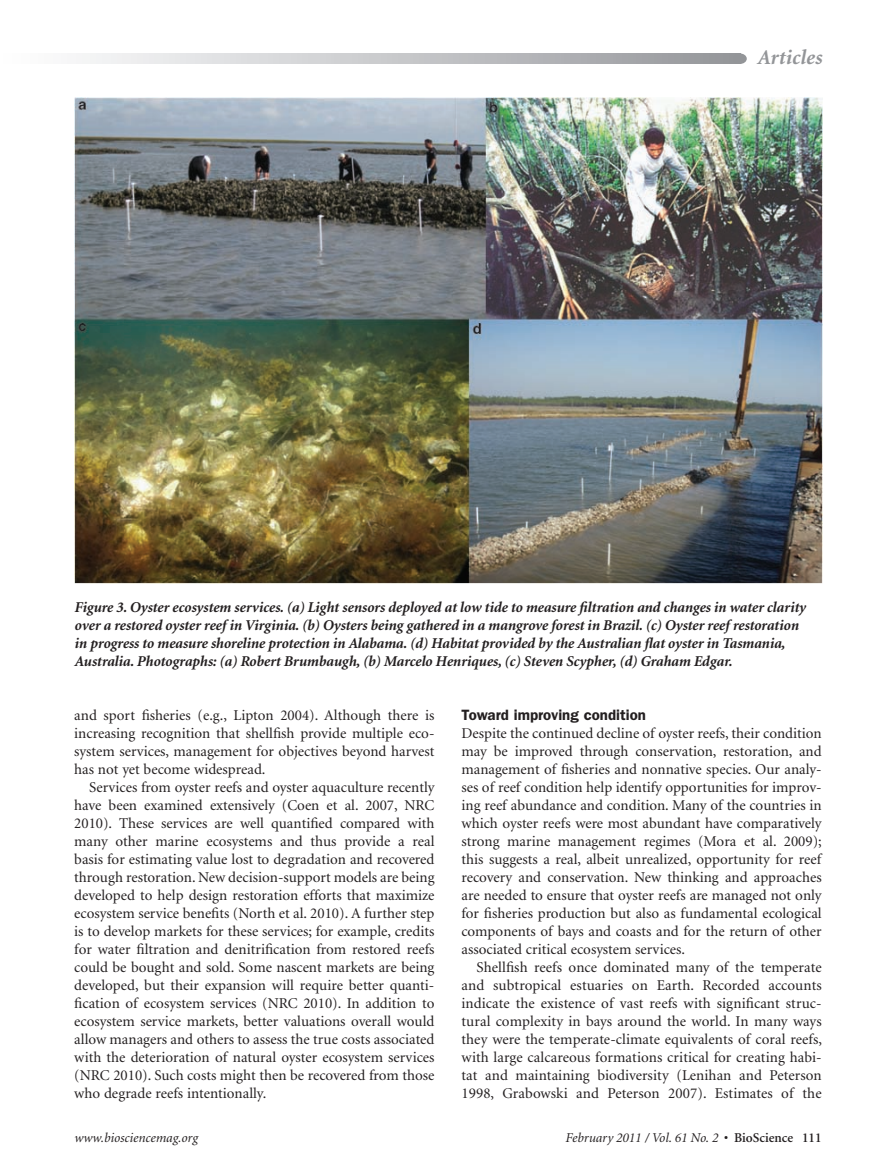
<style>
.page{position:relative;width:878px;height:1175px;background:#fff}
.page>*{position:absolute;margin:0;border:0;box-sizing:border-box;transform-origin:0 0}
.t1{font:italic 700 21px "Minion";color:#939598}
.t2{font:15px/18px "Minion";color:#231f20;text-align:justify}
.t3{font:italic 700 15px/18px "Minion";letter-spacing:-.01em;color:#231f20}
.t4{font:600 15px "Franklin Gothic";color:#231f20}
.t5{font:italic 13.5px "Minion";color:#231f20}
.s1{font-weight:600;font-style:normal}
</style>
<div class="page">
<svg style="left:82px;top:53px;width:655px;height:11px"></svg>
<div style="left:733px;top:53px;width:13px;height:11px;background:#939598;border-radius:50%"></div>
<img style="left:74px;top:98px;width:748px;height:486px">
<h1 class="t1" style="left:757px;top:47px;width:66px">Articles</h1>
<p class="t3" style="left:74px;top:599px;width:732px">Figure 3. Oyster ecosystem services. (a) Light sensors deployed at low tide to measure filtration and changes in water clarity over a restored oyster reef in Virginia. (b) Oysters being gathered in a mangrove forest in Brazil. (c) Oyster reef restoration in progress to measure shoreline protection in Alabama. (d) Habitat provided by the Australian flat oyster in Tasmania, Australia. Photographs: (a) Robert Brumbaugh, (b) Marcelo Henriques, (c) Steven Scypher, (d) Graham Edgar.</p>
<p class="t2" style="left:74px;top:707px;width:361px">and sport fisheries (e.g., Lipton 2004). Although there is increasing recognition that shellfish provide multiple eco&shy;system services, management for objectives beyond harvest has not yet become widespread.</p>
<p class="t2" style="left:74px;top:779px;width:362px;text-indent:15px">Services from oyster reefs and oyster aquaculture recently have been examined extensively (Coen et al. 2007, NRC 2010). These services are well quantified compared with many other marine ecosystems and thus provide a real basis for estimating value lost to degradation and recovered through restoration. New decision-support models are being developed to help design restoration efforts that maximize ecosystem service benefits (North et al. 2010). A further step is to develop markets for these services; for example, credits for water filtration and denitrification from restored reefs could be bought and sold. Some nascent markets are being developed, but their expansion will require better quanti&shy;fication of ecosystem services (NRC 2010). In addition to ecosystem service markets, better valuations overall would allow managers and others to assess the true costs associated with the deterioration of natural oyster ecosystem services (NRC 2010). Such costs might then be recovered from those who degrade reefs intentionally.</p>
<p class="t4" style="left:461px;top:706px;width:186px">Toward improving condition</p>
<p class="t2" style="left:461px;top:725px;width:362px">Despite the continued decline of oyster reefs, their condition may be improved through conservation, restoration, and management of fisheries and nonnative species. Our analy&shy;ses of reef condition help identify opportunities for improv&shy;ing reef abundance and condition. Many of the countries in which oyster reefs were most abundant have comparatively strong marine management regimes (Mora et al. 2009); this suggests a real, albeit unrealized, opportunity for reef recovery and conservation. New thinking and approaches are needed to ensure that oyster reefs are managed not only for fisheries production but also as fundamental ecological components of bays and coasts and for the return of other associated critical ecosystem services.</p>
<p class="t2" style="left:461px;top:959px;width:362px;text-indent:15px">Shellfish reefs once dominated many of the temperate and subtropical estuaries on Earth. Recorded accounts indicate the existence of vast reefs with significant struc&shy;tural complexity in bays around the world. In many ways they were the temperate-climate equivalents of coral reefs, with large calcareous formations critical for creating habi&shy;tat and maintaining biodiversity (Lenihan and Peterson 1998, Grabowski and Peterson 2007). Estimates of the</p>
<p class="t5" style="left:74px;top:1130px;width:125px">www.biosciencemag.org</p>
<p class="t5" style="left:565px;top:1130px;width:258px">February 2011 / Vol. 61 No. 2 <span class="s1">• BioScience 111</span></p>
</div>
